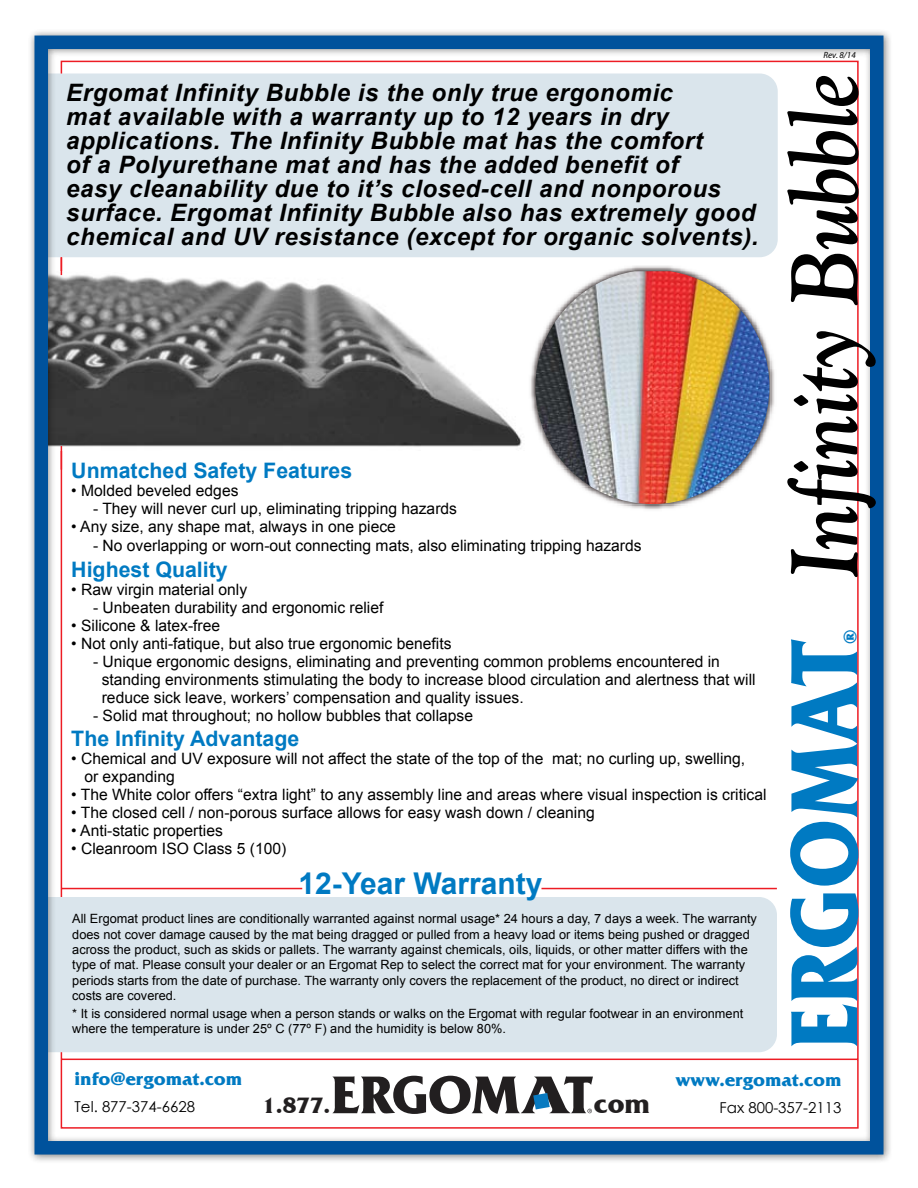
<style>
.page{position:relative;width:918px;height:1188px;background:#fff}
.page>*{position:absolute;margin:0;border:0;box-sizing:border-box;transform-origin:0 0}
.t1{font:italic 700 94.5px "Goudy Old Style BT";color:#000;scale:.88 1}
.t2{font:700 30px "Arial";color:#007ac2}
.t3{font:700 28.05px "Friz Quadrata IT Cby BT";color:#221f20}
.t4{font:italic 700 24px/24px "Arial";letter-spacing:.025em;color:#000}
.t5{font:700 22.95px "Friz Quadrata IT Cby BT";color:#221f20}
.t6{font:700 21.3px "Arial";color:#007ac2}
.t7{font:700 18px "Friz Quadrata Std";color:#007ac2}
.t8{font:15.6px/18px "Arial";color:#000}
.t9{font:15px "Century Gothic";color:#000}
.t10{font:12.75px/15.3px "Arial";color:#000}
.t11{font:italic 9px "Myriad Pro";color:#000}
.s1{font-family:"Friz Quadrata Std";font-style:normal;color:#007ac2}
</style>
<div class="page">
<div style="left:28px;top:29px;width:865px;height:1135px;background:#000;opacity:.5"></div>
<div style="left:34px;top:36px;width:850px;height:1119px;border:14px solid #00529c"></div>
<svg style="left:61px;top:446px;width:1px;height:24px"></svg>
<svg style="left:61px;top:257px;width:1px;height:18px"></svg>
<p class="t4" style="left:66px;top:82px;width:694px">Ergomat Infinity Bubble is the only true ergonomic<br>mat available with a warranty up to 12 years in dry applications. The Infinity Bubble mat has the comfort<br>of a Polyurethane mat and has the added benefit of<br>easy cleanability due to it’s closed-cell and nonporous surface. Ergomat Infinity Bubble also has extremely good chemical and UV resistance (except for organic solvents).</p>
<h3 class="t6" style="left:71px;top:457px;width:282px">Unmatched Safety Features</h3>
<p class="t8" style="left:71px;top:482px;width:169px">• Molded beveled edges</p>
<p class="t8" style="left:93px;top:500px;width:366px">- They will never curl up, eliminating tripping hazards</p>
<p class="t8" style="left:71px;top:518px;width:326px">• Any size, any shape mat, always in one piece</p>
<p class="t8" style="left:93px;top:537px;width:550px">- No overlapping or worn-out connecting mats, also eliminating tripping hazards</p>
<h3 class="t6" style="left:71px;top:555px;width:158px">Highest Quality</h3>
<p class="t8" style="left:71px;top:581px;width:177px">• Raw virgin material only</p>
<p class="t8" style="left:93px;top:599px;width:292px">- Unbeaten durability and ergonomic relief</p>
<p class="t8" style="left:71px;top:617px;width:150px">• Silicone &amp; latex-free</p>
<p class="t8" style="left:71px;top:635px;width:382px">• Not only anti-fatique, but also true ergonomic benefits</p>
<p class="t8" style="left:102px;top:653px;width:655px;text-indent:-9px">- Unique ergonomic designs, eliminating and preventing common problems encountered in standing environments stimulating the body to increase blood circulation and alertness that will reduce sick leave, workers’ compensation and quality issues.</p>
<p class="t8" style="left:93px;top:707px;width:382px">- Solid mat throughout; no hollow bubbles that collapse</p>
<h3 class="t6" style="left:71px;top:725px;width:229px">The Infinity Advantage</h3>
<p class="t8" style="left:84px;top:750px;width:662px;text-indent:-13px">• Chemical and UV exposure will not affect the state of the top of the mat; no curling up, swelling, or expanding</p>
<p class="t8" style="left:71px;top:786px;width:697px">• The White color offers “extra light” to any assembly line and areas where visual inspection is critical</p>
<p class="t8" style="left:71px;top:804px;width:525px">• The closed cell / non-porous surface allows for easy wash down / cleaning</p>
<p class="t8" style="left:71px;top:822px;width:153px">• Anti-static properties</p>
<p class="t8" style="left:71px;top:840px;width:217px">• Cleanroom ISO Class 5 (100)</p>
<h2 class="t2" style="left:298px;top:864px;width:245px">12-Year Warranty</h2>
<p class="t10" style="left:72px;top:911px;width:686px">All Ergomat product lines are conditionally warranted against normal usage* 24 hours a day, 7 days a week. The warranty does not cover damage caused by the mat being dragged or pulled from a heavy load or items being pushed or dragged across the product, such as skids or pallets. The warranty against chemicals, oils, liquids, or other matter differs with the type of mat. Please consult your dealer or an Ergomat Rep to select the correct mat for your environment. The warranty periods starts from the date of purchase. The warranty only covers the replacement of the product, no direct or indirect costs are covered.</p>
<p class="t10" style="left:72px;top:1006px;width:673px">* It is considered normal usage when a person stands or walks on the Ergomat with regular footwear in an environment where the temperature is under 25º C (77º F) and the humidity is below 80%.</p>
<p class="t11" style="left:824px;top:49px;width:34px">Rev. 8/14</p>
<h1 class="t1" style="left:766px;top:1050px;width:1111px;rotate:-90deg"><span class="s1">ERGOMAT</span> Infinity Bubble</h1>
<p class="t7" style="left:839px;top:644px;width:16px;rotate:-90deg">®</p>
<p class="t7" style="left:75px;top:1068px;width:169px">info@ergomat.com</p>
<p class="t9" style="left:75px;top:1096px;width:122px">Tel. 877-374-6628</p>
<h3 class="t5" style="left:262px;top:1091px;width:70px">1.877.</h3>
<h3 class="t3" style="left:594px;top:1086px;width:58px">com</h3>
<p class="t7" style="left:675px;top:1069px;width:168px">www.ergomat.com</p>
<p class="t9" style="left:720px;top:1097px;width:123px">Fax 800-357-2113</p>
</div>
